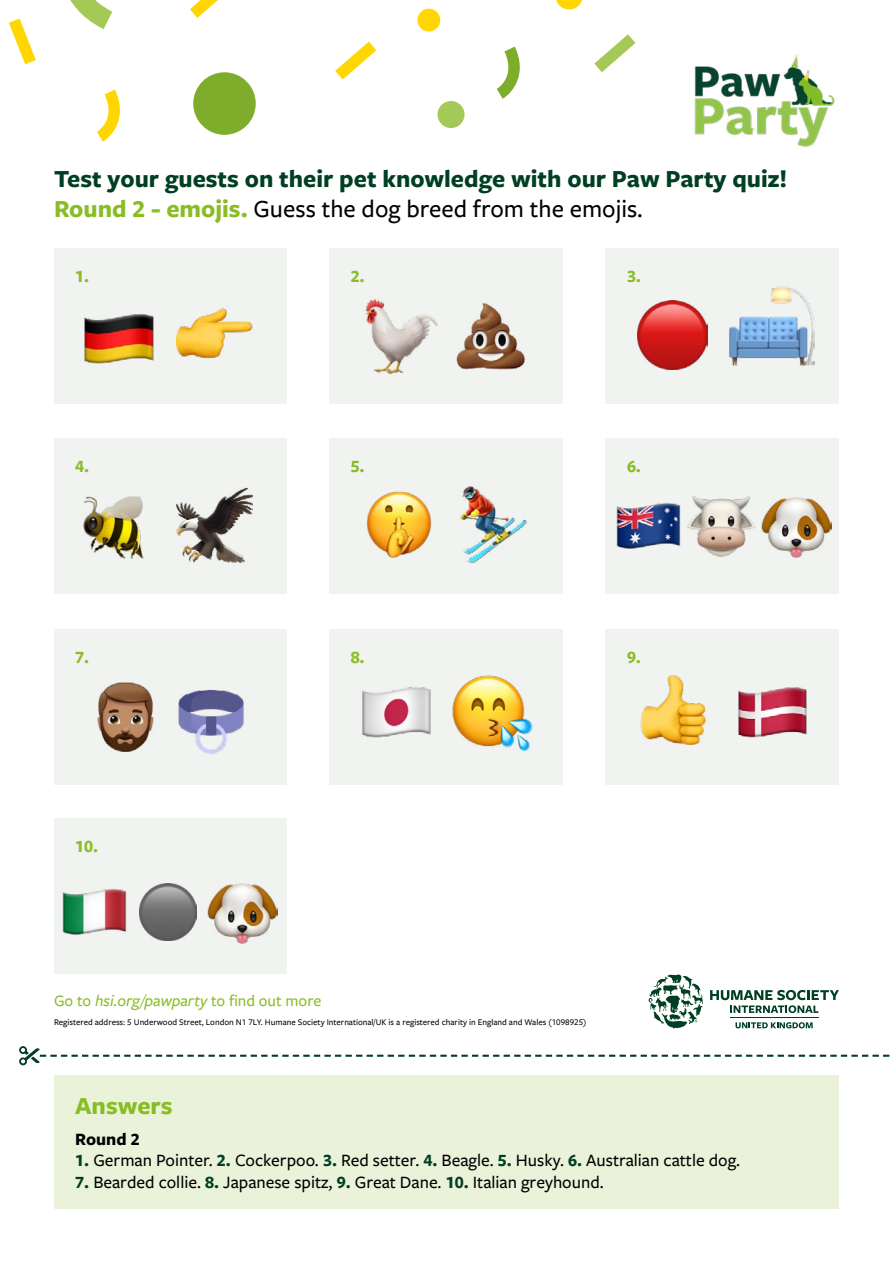
<style>
.page{position:relative;width:893px;height:1263px;background:#fff}
.page>*{position:absolute;margin:0;border:0;box-sizing:border-box;transform-origin:0 0}
.t1{font:700 25.5px/30.6px "Freight Sans Pro";color:#003f23}
.t2{font:700 25.5px "Freight Sans Pro";color:#89bd24}
.t3{font:500 18px "Freight Sans Pro";color:#000}
.t4{font:700 18px "Freight Sans Pro";color:#89bd24}
.t5{font:700 18px "Freight Sans Pro";color:#000}
.t6{font:500 16.5px "Freight Sans Pro";color:#89bd24}
.t7{font:500 9px "Freight Sans Pro";color:#000}
.s1{color:#89bd24}
.s2{font-weight:500;color:#000}
.s3{font-style:italic}
.s4{font-weight:700;color:#003f23}
</style>
<div class="page">
<svg style="left:594px;top:34px;width:41px;height:38px"></svg>
<svg style="left:556px;top:0;width:26px;height:10px"></svg>
<div style="left:417px;top:9px;width:23px;height:22px;background:#ffd600;border-radius:50%"></div>
<svg style="left:497px;top:47px;width:23px;height:52px"></svg>
<div style="left:437px;top:101px;width:27px;height:27px;background:#a5c956;border-radius:50%"></div>
<svg style="left:335px;top:42px;width:41px;height:37px"></svg>
<svg style="left:190px;top:0;width:28px;height:18px"></svg>
<svg style="left:70px;top:0;width:42px;height:29px"></svg>
<svg style="left:9px;top:19px;width:27px;height:45px"></svg>
<svg style="left:97px;top:90px;width:23px;height:52px"></svg>
<div style="left:193px;top:72px;width:63px;height:63px;background:#7dad2a;border-radius:50%"></div>
<div style="left:54px;top:249px;width:233px;height:155px;background:#f0f3f0"></div>
<div style="left:54px;top:438px;width:233px;height:155px;background:#f0f3f0"></div>
<div style="left:54px;top:629px;width:233px;height:155px;background:#f0f3f0"></div>
<div style="left:54px;top:819px;width:233px;height:155px;background:#f0f3f0"></div>
<div style="left:329px;top:249px;width:234px;height:155px;background:#f0f3f0"></div>
<div style="left:329px;top:438px;width:234px;height:155px;background:#f0f3f0"></div>
<div style="left:329px;top:629px;width:234px;height:155px;background:#f0f3f0"></div>
<div style="left:606px;top:249px;width:233px;height:155px;background:#f0f3f0"></div>
<div style="left:606px;top:438px;width:233px;height:155px;background:#f0f3f0"></div>
<div style="left:606px;top:629px;width:233px;height:155px;background:#f0f3f0"></div>
<img style="left:694px;top:54px;width:141px;height:92px">
<div style="left:54px;top:1076px;width:785px;height:133px;background:#ebf2da"></div>
<svg style="left:710px;top:990px;width:129px;height:23px"></svg>
<svg style="left:735px;top:1022px;width:78px;height:6px"></svg>
<hr style="left:730px;top:1017px;width:88px;height:1px;background:#003f23">
<svg style="left:649px;top:974px;width:54px;height:54px"></svg>
<svg style="left:19px;top:1046px;width:871px;height:19px"></svg>
<img style="left:84px;top:314px;width:70px;height:50px">
<img style="left:362px;top:687px;width:69px;height:51px">
<img style="left:738px;top:687px;width:69px;height:51px">
<img style="left:616px;top:503px;width:65px;height:46px">
<img style="left:62px;top:889px;width:65px;height:46px">
<img style="left:83px;top:497px;width:60px;height:61px">
<img style="left:367px;top:491px;width:64px;height:67px">
<img style="left:97px;top:682px;width:57px;height:69px">
<img style="left:176px;top:308px;width:77px;height:51px">
<img style="left:452px;top:675px;width:73px;height:72px">
<img style="left:640px;top:676px;width:66px;height:69px">
<img style="left:687px;top:496px;width:68px;height:61px">
<img style="left:139px;top:883px;width:57px;height:57px">
<img style="left:761px;top:497px;width:70px;height:61px">
<img style="left:207px;top:883px;width:70px;height:60px">
<img style="left:176px;top:487px;width:77px;height:75px">
<img style="left:460px;top:486px;width:67px;height:76px">
<img style="left:365px;top:299px;width:73px;height:74px">
<img style="left:638px;top:300px;width:69px;height:70px">
<img style="left:456px;top:303px;width:69px;height:67px">
<img style="left:729px;top:286px;width:86px;height:80px">
<img style="left:498px;top:716px;width:34px;height:34px">
<img style="left:178px;top:689px;width:66px;height:66px">
<h1 class="t1" style="left:54px;top:162px;width:735px">Test your guests on their pet knowledge with our Paw Party quiz!<br><span class="s1">Round 2 - emojis.</span> <span class="s2">Guess the dog breed from the emojis.</span></h1>
<p class="t4" style="left:75px;top:264px;width:16px">1.</p>
<p class="t4" style="left:75px;top:453px;width:16px">4.</p>
<p class="t4" style="left:351px;top:264px;width:15px">2.</p>
<p class="t4" style="left:351px;top:453px;width:15px">5.</p>
<p class="t4" style="left:627px;top:264px;width:15px">3.</p>
<p class="t4" style="left:627px;top:453px;width:15px">6.</p>
<p class="t4" style="left:75px;top:645px;width:16px">7.</p>
<p class="t4" style="left:351px;top:645px;width:15px">8.</p>
<p class="t4" style="left:627px;top:645px;width:15px">9.</p>
<p class="t4" style="left:75px;top:834px;width:25px">10.</p>
<p class="t6" style="left:54px;top:989px;width:269px">Go to <span class="s3">hsi.org/pawparty</span> to find out more</p>
<p class="t7" style="left:54px;top:1016px;width:534px">Registered address: 5 Underwood Street, London N1 7LY. Humane Society International/UK is a registered charity in England and Wales (1098925)</p>
<h1 class="t2" style="left:75px;top:1088px;width:99px">Answers</h1>
<p class="t5" style="left:75px;top:1126px;width:66px">Round 2</p>
<p class="t3" style="left:75px;top:1148px;width:666px"><span class="s4">1.</span> German Pointer. <span class="s4">2.</span> Cockerpoo. <span class="s4">3.</span> Red setter. <span class="s4">4.</span> Beagle. <span class="s4">5.</span> Husky. <span class="s4">6.</span> Australian cattle dog.</p>
<p class="t3" style="left:75px;top:1170px;width:530px"><span class="s4">7.</span> Bearded collie. <span class="s4">8.</span> Japanese spitz, <span class="s4">9.</span> Great Dane. <span class="s4">10.</span> Italian greyhound.</p>
</div>
